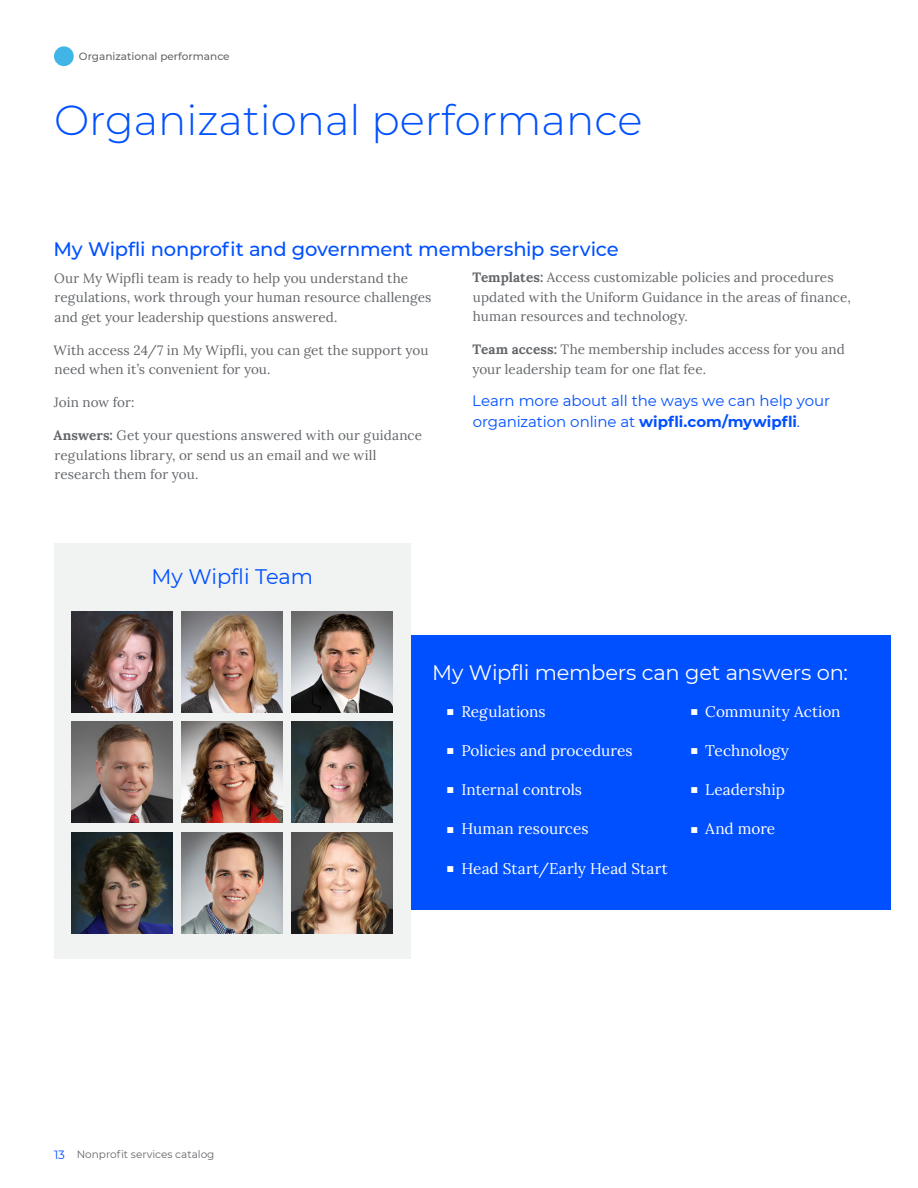
<style>
.page{position:relative;width:918px;height:1188px;background:#fff}
.page>*{position:absolute;margin:0;border:0;box-sizing:border-box;transform-origin:0 0}
.t1{font:300 42px "Montserrat";color:#0050ff}
.t2{font:21px "Montserrat";letter-spacing:-.01em;color:#fff}
.t3{font:21px "Montserrat";color:#0050ff}
.t4{font:500 19.5px "Montserrat";letter-spacing:-.01em;color:#0050ff}
.t5{font:15.3px "Lora";color:#fff}
.t6{font:15px/21px "Montserrat";letter-spacing:-.005em;color:#0050ff}
.t7{font:13.5px/19.5px "Lora";letter-spacing:.005em;color:#63666a}
.t8{font:10.5px "Montserrat";color:#63666a}
.t9{font:500 10.5px "Montserrat";color:#63666a}
.s1{font-weight:700}
.s2{font-size:12px;color:#0050ff}
</style>
<div class="page">
<div style="left:77px;top:635px;width:814px;height:275px;background:#0050ff"></div>
<div style="left:54px;top:543px;width:357px;height:415px;background:#f1f2f2"></div>
<div style="left:54px;top:46px;width:20px;height:20px;background:#41b6e6;border-radius:50%"></div>
<img style="left:72px;top:611px;width:101px;height:101px">
<img style="left:182px;top:611px;width:101px;height:101px">
<img style="left:292px;top:611px;width:101px;height:101px">
<img style="left:292px;top:722px;width:101px;height:101px">
<img style="left:182px;top:722px;width:101px;height:101px">
<img style="left:72px;top:722px;width:101px;height:101px">
<img style="left:72px;top:832px;width:101px;height:101px">
<img style="left:292px;top:832px;width:101px;height:101px">
<img style="left:182px;top:832px;width:101px;height:101px">
<p class="t9" style="left:79px;top:49px;width:152px">Organizational performance</p>
<h1 class="t1" style="left:54px;top:92px;width:590px">Organizational performance</h1>
<h3 class="t4" style="left:53px;top:236px;width:567px">My Wipfli nonprofit and government membership service</h3>
<p class="t7" style="left:54px;top:267px;width:379px">Our My Wipfli team is ready to help you understand the regulations, work through your human resource challenges and get your leadership questions answered.</p>
<p class="t7" style="left:54px;top:339px;width:376px">With access 24/7 in My Wipfli, you can get the support you need when it’s convenient for you.</p>
<p class="t7" style="left:54px;top:392px;width:82px">Join now for:</p>
<p class="t7" style="left:53px;top:425px;width:370px"><span class="s1">Answers:</span> Get your questions answered with our guidance regulations library, or send us an email and we will research them for you.</p>
<p class="t7" style="left:473px;top:267px;width:380px"><span class="s1">Templates:</span> Access customizable policies and procedures updated with the Uniform Guidance in the areas of finance, human resources and technology.</p>
<p class="t7" style="left:472px;top:339px;width:374px"><span class="s1">Team access:</span> The membership includes access for you and your leadership team for one flat fee.</p>
<p class="t6" style="left:472px;top:389px;width:359px">Learn more about all the ways we can help your organization online at <span class="s1">wipfli.com/mywipfli</span>.</p>
<h2 class="t3" style="left:151px;top:562px;width:163px">My Wipfli Team</h2>
<p class="t8" style="left:54px;top:1147px;width:162px"><span class="s2">13</span> Nonprofit services catalog</p>
<h2 class="t2" style="left:432px;top:658px;width:417px">My Wipfli members can get answers on:</h2>
<p class="t5" style="left:447px;top:700px;width:100px">■ Regulations</p>
<p class="t5" style="left:447px;top:739px;width:187px">■ Policies and procedures</p>
<p class="t5" style="left:447px;top:778px;width:136px">■ Internal controls</p>
<p class="t5" style="left:447px;top:817px;width:143px">■ Human resources</p>
<p class="t5" style="left:447px;top:857px;width:222px">■ Head Start/Early Head Start</p>
<p class="t5" style="left:691px;top:700px;width:151px">■ Community Action</p>
<p class="t5" style="left:691px;top:739px;width:99px">■ Technology</p>
<p class="t5" style="left:691px;top:778px;width:95px">■ Leadership</p>
<p class="t5" style="left:691px;top:817px;width:86px">■ And more</p>
</div>
